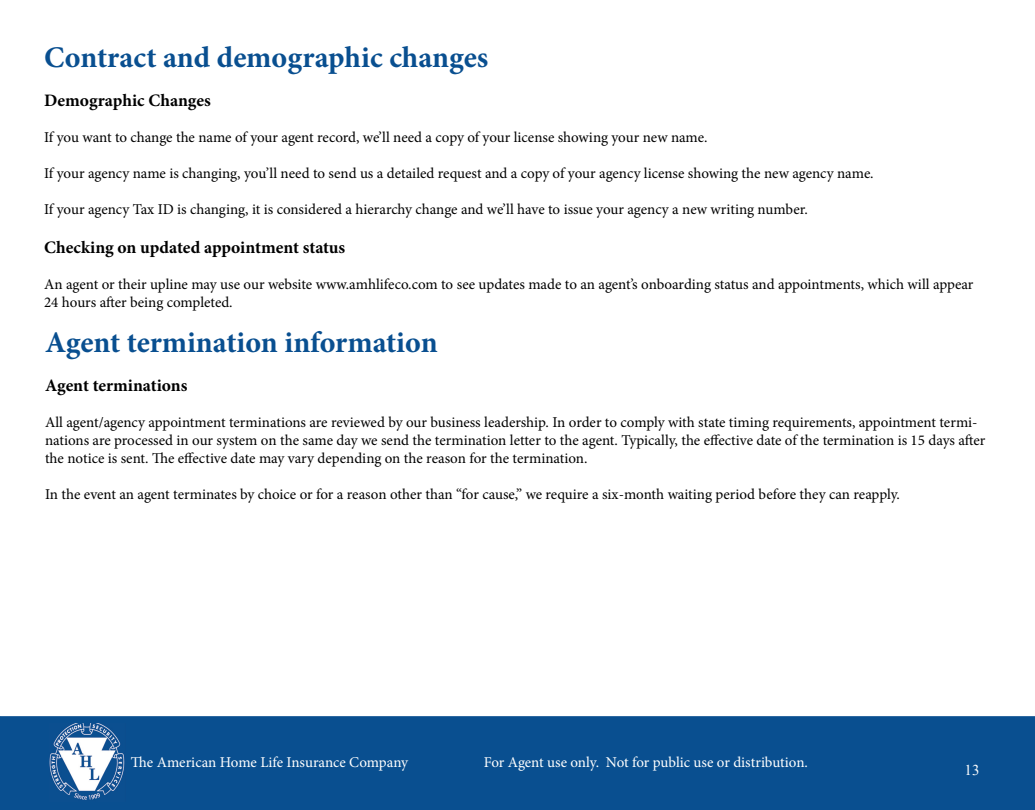
<style>
.page{position:relative;width:1035px;height:810px;background:#fff}
.page>*{position:absolute;margin:0;border:0;box-sizing:border-box;transform-origin:0 0}
.t1{font:700 30px "Minion Pro";color:#094f90}
.t2{font:700 17.5px "Minion Pro";color:#000}
.t3{font:15px/18px "Minion Pro";letter-spacing:-.005em;color:#000}
.t4{font:15px "Minion Pro";letter-spacing:-.005em;color:#fff}
.t5{font:15px "Times New Roman";color:#fff}
</style>
<div class="page">
<div style="left:0;top:716px;width:1035px;height:94px;background:#094f90"></div>
<img style="left:50px;top:724px;width:75px;height:77px">
<h1 class="t1" style="left:44px;top:36px;width:446px">Contract and demographic changes</h1>
<p class="t2" style="left:44px;top:88px;width:168px">Demographic Changes</p>
<p class="t3" style="left:44px;top:128px;width:665px">If you want to change the name of your agent record, we’ll need a copy of your license showing your new name.</p>
<p class="t3" style="left:44px;top:164px;width:831px">If your agency name is changing, you’ll need to send us a detailed request and a copy of your agency license showing the new agency name.</p>
<p class="t3" style="left:44px;top:200px;width:765px">If your agency Tax ID is changing, it is considered a hierarchy change and we’ll have to issue your agency a new writing number.</p>
<p class="t2" style="left:44px;top:235px;width:303px">Checking on updated appointment status</p>
<p class="t3" style="left:44px;top:275px;width:931px">An agent or their upline may use our website www.amhlifeco.com to see updates made to an agent’s onboarding status and appointments, which will appear<br>24 hours after being completed.</p>
<h1 class="t1" style="left:45px;top:321px;width:394px">Agent termination information</h1>
<p class="t2" style="left:45px;top:373px;width:144px">Agent terminations</p>
<p class="t3" style="left:45px;top:413px;width:942px">All agent/agency appointment terminations are reviewed by our business leadership. In order to comply with state timing requirements, appointment termi&shy;nations are processed in our system on the same day we send the termination letter to the agent. Typically, the effective date of the termination is 15 days after the notice is sent. The effective date may vary depending on the reason for the termination.</p>
<p class="t3" style="left:45px;top:485px;width:856px">In the event an agent terminates by choice or for a reason other than “for cause,” we require a six-month waiting period before they can reapply.</p>
<p class="t4" style="left:131px;top:752px;width:279px">The American Home Life Insurance Company</p>
<p class="t4" style="left:484px;top:752px;width:326px">For Agent use only. Not for public use or distribution.</p>
<p class="t5" style="left:965px;top:760px;width:16px">13</p>
</div>
